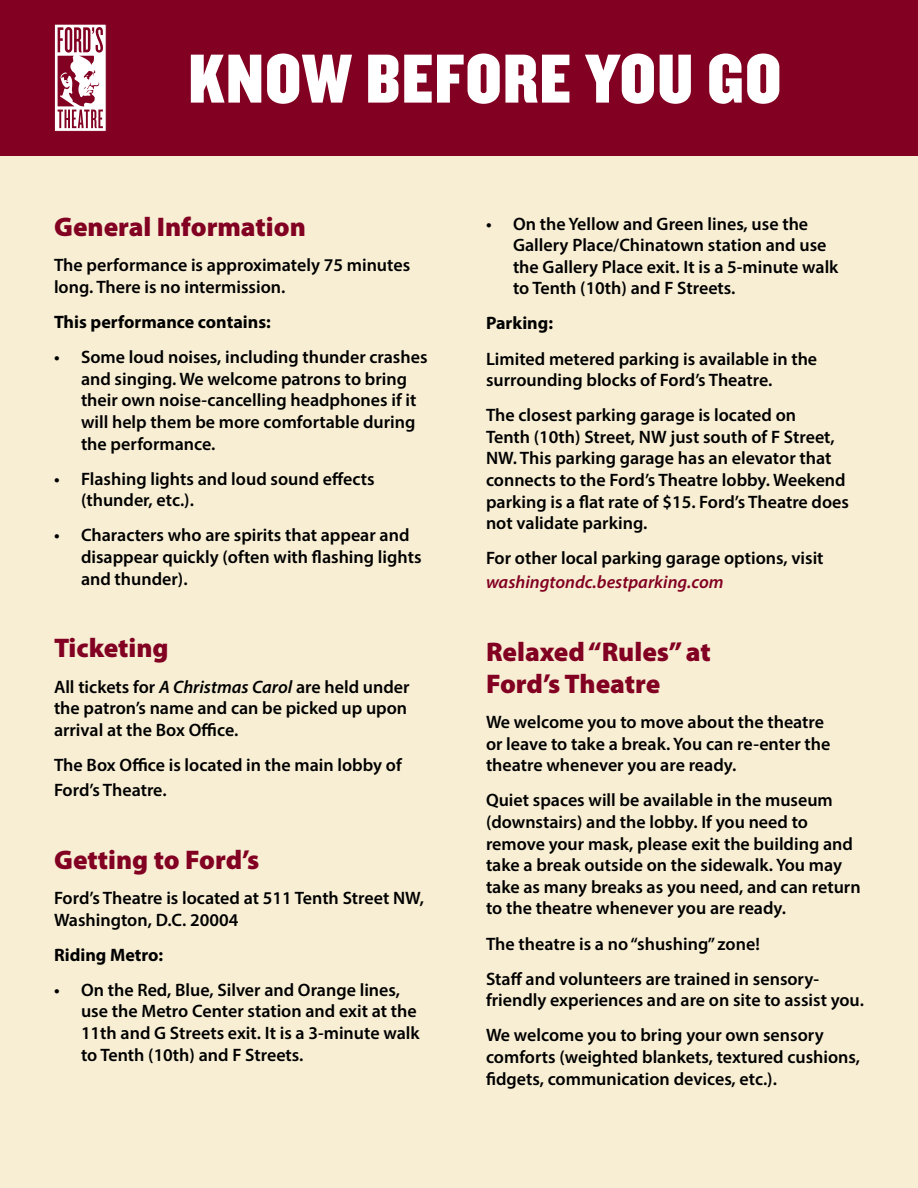
<style>
.page{position:relative;width:918px;height:1188px;background:#f7eed4}
.page>*{position:absolute;margin:0;border:0;box-sizing:border-box;transform-origin:0 0}
.t1{font:72px "Knockout 70 Full Welterwt";letter-spacing:.015em;color:#fff}
.t2{font:900 27px/32.4px "Myriad Pro";color:#820021}
.t3{font:600 18px/21.6px "Myriad Pro";color:#000}
.t4{font:700 18px "Myriad Pro";color:#000}
.t5{font:italic 600 18px "Myriad Pro";color:#820021}
.s1{font-style:italic}
</style>
<div class="page">
<div style="left:0;top:0;width:918px;height:155px;background:#820021"></div>
<svg style="left:56px;top:26px;width:49px;height:104px"></svg>
<div style="left:54px;top:24px;width:53px;height:108px;border:1px solid #820021"></div>
<h1 class="t1" style="left:188px;top:32px;width:595px">KNOW BEFORE YOU GO</h1>
<h2 class="t2" style="left:54px;top:210px;width:253px">General Information</h2>
<p class="t3" style="left:54px;top:254px;width:358px">The performance is approximately 75 minutes long. There is no intermission.</p>
<p class="t4" style="left:54px;top:310px;width:218px">This performance contains:</p>
<p class="t3" style="left:81px;top:346px;width:348px;text-indent:-27px">• Some loud noises, including thunder crashes and singing. We welcome patrons to bring their own noise-cancelling headphones if it will help them be more comfortable during the performance.</p>
<p class="t3" style="left:81px;top:467px;width:295px;text-indent:-27px">• Flashing lights and loud sound effects (thunder, etc.).</p>
<p class="t3" style="left:81px;top:524px;width:342px;text-indent:-27px">• Characters who are spirits that appear and disappear quickly (often with flashing lights and thunder).</p>
<h2 class="t2" style="left:54px;top:631px;width:116px">Ticketing</h2>
<p class="t3" style="left:54px;top:675px;width:357px">All tickets for <span class="s1">A Christmas Carol</span> are held under the patron’s name and can be picked up upon arrival at the Box Office.</p>
<p class="t3" style="left:54px;top:752px;width:349px;line-height:25.2px">The Box Office is located in the main lobby of<br>Ford’s Theatre.</p>
<h2 class="t2" style="left:54px;top:843px;width:207px">Getting to Ford’s</h2>
<p class="t3" style="left:54px;top:887px;width:372px">Ford’s Theatre is located at 511 Tenth Street NW,<br>Washington, D.C. 20004</p>
<p class="t4" style="left:54px;top:943px;width:111px">Riding Metro:</p>
<p class="t3" style="left:81px;top:979px;width:340px;text-indent:-27px">• On the Red, Blue, Silver and Orange lines, use the Metro Center station and exit at the 11th and G Streets exit. It is a 3-minute walk to Tenth (10th) and F Streets.</p>
<p class="t3" style="left:513px;top:212px;width:327px;text-indent:-27px">• On the Yellow and Green lines, use the Gallery Place/Chinatown station and use the Gallery Place exit. It is a 5-minute walk to Tenth (10th) and F Streets.</p>
<p class="t4" style="left:486px;top:312px;width:69px">Parking:</p>
<p class="t3" style="left:486px;top:347px;width:333px">Limited metered parking is available in the surrounding blocks of Ford’s Theatre.</p>
<p class="t3" style="left:486px;top:404px;width:365px">The closest parking garage is located on<br>Tenth (10th) Street, NW just south of F Street, NW. This parking garage has an elevator that connects to the Ford’s Theatre lobby. Weekend parking is a flat rate of $15. Ford’s Theatre does not validate parking.</p>
<p class="t3" style="left:486px;top:547px;width:339px">For other local parking garage options, visit</p>
<p class="t5" style="left:486px;top:570px;width:239px">washingtondc.bestparking.com</p>
<h2 class="t2" style="left:486px;top:634px;width:226px">Relaxed “Rules” at<br>Ford’s Theatre</h2>
<p class="t3" style="left:486px;top:711px;width:346px">We welcome you to move about the theatre or leave to take a break. You can re-enter the theatre whenever you are ready.</p>
<p class="t3" style="left:486px;top:789px;width:376px">Quiet spaces will be available in the museum (downstairs) and the lobby. If you need to remove your mask, please exit the building and take a break outside on the sidewalk. You may take as many breaks as you need, and can return to the theatre whenever you are ready.</p>
<p class="t3" style="left:486px;top:925px;width:335px;line-height:35.1px">The theatre is a no “shushing” zone!<br>Staff and volunteers are trained in sensory-</p>
<p class="t3" style="left:486px;top:982px;width:379px;line-height:35.1px">friendly experiences and are on site to assist you.<br>We welcome you to bring your own sensory</p>
<p class="t3" style="left:486px;top:1046px;width:376px">comforts (weighted blankets, textured cushions, fidgets, communication devices, etc.).</p>
</div>
